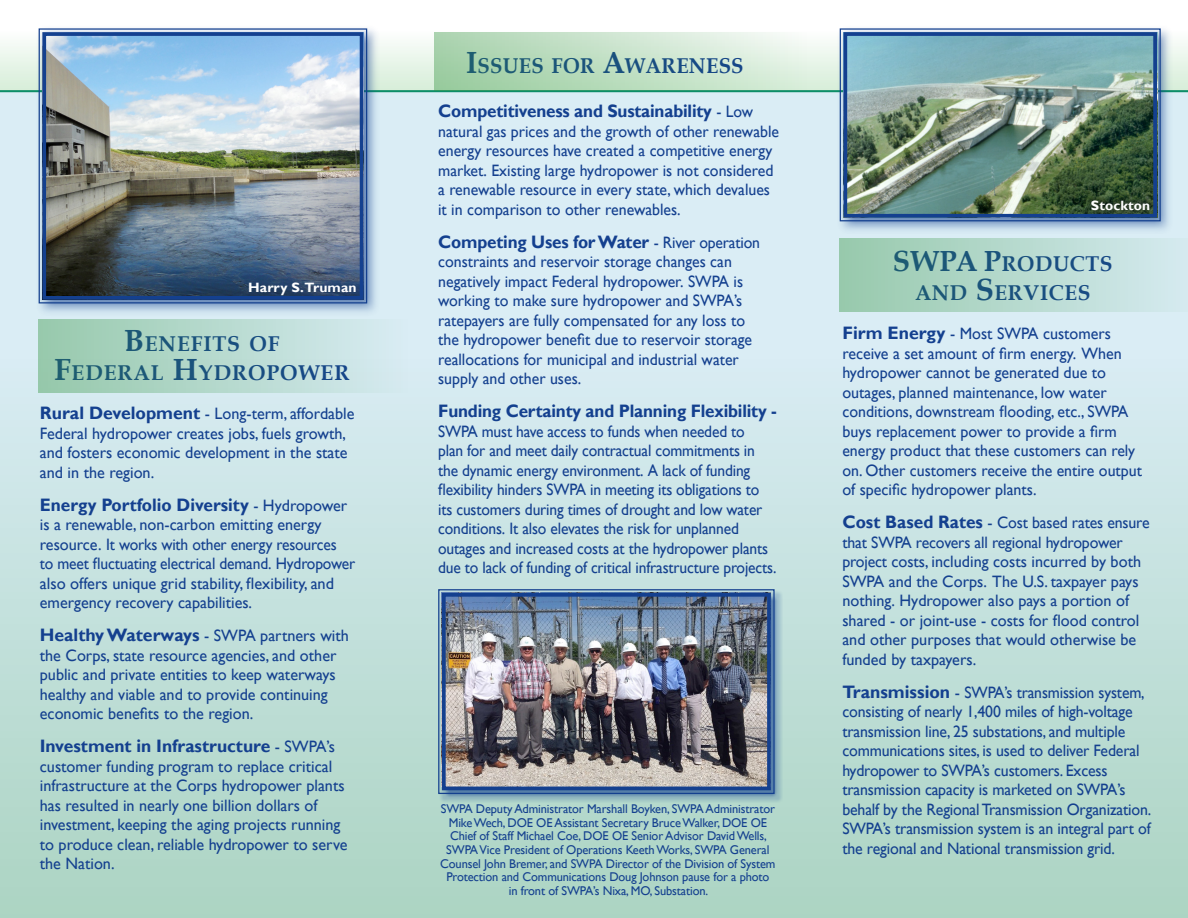
<style>
.page{position:relative;width:1188px;height:918px;background:#fff}
.page>*{position:absolute;margin:0;border:0;box-sizing:border-box;transform-origin:0 0}
.t1{font:700 21.45px "Book Antiqua";letter-spacing:.03em;color:#14408f}
.t2{font:700 21.45px "Book Antiqua";letter-spacing:.03em;color:#14408f;scale:.94 1}
.t3{font:700 18px "Gill Sans";letter-spacing:-.01em;color:#14408f;scale:.95 1}
.t4{font:700 18px "Gill Sans";letter-spacing:-.01em;color:#14408f;scale:.96 1}
.t5{font:700 18px "Gill Sans";letter-spacing:-.01em;color:#14408f}
.t6{font:16.5px/19.5px "Gill Sans";color:#14408f;scale:.96 1}
.t7{font:16.5px/19.5px "Gill Sans";color:#14408f}
.t8{font:16.5px/19.5px "Gill Sans";color:#14408f;scale:.94 1}
.t9{font:700 13.5px "Gill Sans";letter-spacing:.01em;color:#fff}
.t10{font:12.75px/13.6px "Gill Sans";letter-spacing:-.01em;color:#14408f;text-align:center}
.s1{font-size:30.6px}
.s2{font-weight:700;font-size:18px}
.s3{font-weight:400;font-size:16.5px}
.s4{font-size:29.1px}
</style>
<div class="page">
<div style="left:0;top:92px;width:1188px;height:826px;background:#daedf5"></div>
<div style="left:0;top:30px;width:1188px;height:61px;background:linear-gradient(to bottom,#fefefe,#d6edd8)"></div>
<hr style="left:0;top:90px;width:1188px;height:2px;background:#0d8e68">
<div style="left:0;top:353px;width:1188px;height:565px;background:linear-gradient(to bottom,#d9ecf4,#abd4c2)"></div>
<div style="left:439px;top:590px;width:344px;height:213px;background:#14408f;opacity:.6"></div>
<img style="left:438px;top:589px;width:337px;height:206px">
<div style="left:442px;top:593px;width:329px;height:197px;border:4px solid #14408f"></div>
<svg style="left:434px;top:32px;width:374px;height:58px"></svg>
<div style="left:35px;top:25px;width:345px;height:291px;background:#14408f;opacity:.6"></div>
<svg style="left:38px;top:28px;width:330px;height:276px"></svg>
<div style="left:837px;top:25px;width:337px;height:209px;background:#14408f;opacity:.6"></div>
<img style="left:47px;top:37px;width:311px;height:258px">
<div style="left:42px;top:32px;width:321px;height:268px;border:4px solid #14408f"></div>
<img style="left:839px;top:28px;width:322px;height:194px">
<div style="left:843px;top:32px;width:314px;height:186px;border:4px solid #14408f"></div>
<svg style="left:1084px;top:193px;width:74px;height:25px"></svg>
<div style="left:840px;top:238px;width:348px;height:74px;background:linear-gradient(to right,#97c9ac,#d5eaf0)"></div>
<div style="left:39px;top:320px;width:370px;height:73px;background:linear-gradient(to right,#97c9ab,#d8ecf3)"></div>
<p class="t9" style="left:248px;top:280px;width:110px">Harry S. Truman</p>
<h2 class="t1" style="left:124px;top:329px;width:156px"><span class="s1">B</span>ENEFITS OF</h2>
<p class="t1" style="left:54px;top:358px;width:297px"><span class="s1">F</span>EDERAL <span class="s1">H</span>YDROPOWER</p>
<p class="t7" style="left:40px;top:404px;width:316px"><span class="s2">Rural Development</span> - Long-term, affordable Federal hydropower creates jobs, fuels growth, and fosters economic development in the state and in the region.</p>
<p class="t4" style="left:40px;top:494px;width:322px">Energy Portfolio Diversity <span class="s3">- Hydropower</span></p>
<p class="t7" style="left:40px;top:515px;width:283px">is a renewable, non-carbon emitting energy</p>
<p class="t7" style="left:40px;top:535px;width:298px">resource. It works with other energy resources</p>
<p class="t8" style="left:40px;top:554px;width:337px">to meet fluctuating electrical demand. Hydropower</p>
<p class="t7" style="left:40px;top:574px;width:296px">also offers unique grid stability, flexibility, and emergency recovery capabilities.</p>
<p class="t7" style="left:40px;top:626px;width:311px"><span class="s2">Healthy Waterways</span> - SWPA partners with the Corps, state resource agencies, and other public and private entities to keep waterways healthy and viable and to provide continuing</p>
<p class="t7" style="left:40px;top:704px;width:215px">economic benefits to the region.</p>
<p class="t5" style="left:40px;top:735px;width:297px">Investment in Infrastructure <span class="s3">- SWPA’s</span></p>
<p class="t7" style="left:40px;top:757px;width:294px">customer funding program to replace critical</p>
<p class="t7" style="left:40px;top:776px;width:306px">infrastructure at the Corps hydropower plants has resulted in nearly one billion dollars of</p>
<p class="t7" style="left:40px;top:815px;width:302px">investment, keeping the aging projects running</p>
<p class="t7" style="left:40px;top:835px;width:309px">to produce clean, reliable hydropower to serve</p>
<p class="t7" style="left:40px;top:854px;width:76px">the Nation.</p>
<h2 class="t2" style="left:466px;top:51px;width:282px"><span class="s1">I</span>SSUES FOR <span class="s1">A</span>WARENESS</h2>
<p class="t3" style="left:438px;top:101px;width:333px">Competitiveness and Sustainability <span class="s3">- Low</span></p>
<p class="t6" style="left:438px;top:122px;width:357px">natural gas prices and the growth of other renewable energy resources have created a competitive energy market. Existing large hydropower is not considered a renewable resource in every state, which devalues it in comparison to other renewables.</p>
<p class="t3" style="left:438px;top:231px;width:340px">Competing Uses for Water <span class="s3">- River operation</span></p>
<p class="t6" style="left:438px;top:252px;width:307px">constraints and reservoir storage changes can</p>
<p class="t6" style="left:438px;top:272px;width:319px">negatively impact Federal hydropower. SWPA is</p>
<p class="t6" style="left:438px;top:291px;width:318px">working to make sure hydropower and SWPA’s</p>
<p class="t6" style="left:438px;top:311px;width:321px">ratepayers are fully compensated for any loss to</p>
<p class="t6" style="left:438px;top:330px;width:329px">the hydropower benefit due to reservoir storage</p>
<p class="t6" style="left:438px;top:350px;width:315px">reallocations for municipal and industrial water</p>
<p class="t6" style="left:438px;top:369px;width:151px">supply and other uses.</p>
<p class="t3" style="left:438px;top:401px;width:358px">Funding Certainty and Planning Flexibility -</p>
<p class="t8" style="left:438px;top:422px;width:328px">SWPA must have access to funds when needed to</p>
<p class="t8" style="left:438px;top:441px;width:339px">plan for and meet daily contractual commitments in</p>
<p class="t8" style="left:438px;top:461px;width:343px">the dynamic energy environment. A lack of funding flexibility hinders SWPA in meeting its obligations to</p>
<p class="t8" style="left:438px;top:500px;width:346px">its customers during times of drought and low water conditions. It also elevates the risk for unplanned</p>
<p class="t8" style="left:438px;top:539px;width:361px">outages and increased costs at the hydropower plants due to lack of funding of critical infrastructure projects.</p>
<p class="t10" style="left:440px;top:802px;width:337px">SWPA Deputy Administrator Marshall Boyken, SWPA Administrator Mike Wech, DOE OE Assistant Secretary Bruce Walker, DOE OE Chief of Staff Michael Coe, DOE OE Senior Advisor David Wells, SWPA Vice President of Operations Keeth Works, SWPA General Counsel John Bremer, and SWPA Director of the Division of System Protection and Communications Doug Johnson pause for a photo</p>
<p class="t10" style="left:509px;top:884px;width:201px">in front of SWPA’s Nixa, MO, Substation.</p>
<p class="t9" style="left:1091px;top:197px;width:61px">Stockton</p>
<p class="t1" style="left:893px;top:249px;width:219px"><span class="s4">SWPA P</span>RODUCTS</p>
<p class="t1" style="left:915px;top:278px;width:175px">AND <span class="s1">S</span>ERVICES</p>
<p class="t7" style="left:842px;top:324px;width:270px"><span class="s2">Firm Energy</span> - Most SWPA customers</p>
<p class="t7" style="left:842px;top:344px;width:281px">receive a set amount of firm energy. When</p>
<p class="t7" style="left:842px;top:363px;width:265px">hydropower cannot be generated due to</p>
<p class="t7" style="left:842px;top:383px;width:266px">outages, planned maintenance, low water</p>
<p class="t6" style="left:842px;top:402px;width:300px">conditions, downstream flooding, etc., SWPA buys replacement power to provide a firm</p>
<p class="t6" style="left:842px;top:441px;width:307px">energy product that these customers can rely</p>
<p class="t6" style="left:842px;top:461px;width:314px">on. Other customers receive the entire output</p>
<p class="t7" style="left:842px;top:480px;width:196px">of specific hydropower plants.</p>
<p class="t6" style="left:842px;top:513px;width:322px"><span class="s2">Cost Based Rates</span> - Cost based rates ensure that SWPA recovers all regional hydropower project costs, including costs incurred by both SWPA and the Corps. The U.S. taxpayer pays nothing. Hydropower also pays a portion of shared - or joint-use - costs for flood control and other purposes that would otherwise be funded by taxpayers.</p>
<p class="t7" style="left:842px;top:683px;width:304px"><span class="s2">Transmission</span> - SWPA’s transmission system,</p>
<p class="t6" style="left:842px;top:702px;width:311px">consisting of nearly 1,400 miles of high-voltage transmission line, 25 substations, and multiple communications sites, is used to deliver Federal hydropower to SWPA’s customers. Excess</p>
<p class="t6" style="left:842px;top:780px;width:323px">transmission capacity is marketed on SWPA’s behalf by the Regional Transmission Organization.<br>SWPA’s transmission system is an integral part of the regional and National transmission grid.</p>
</div>
